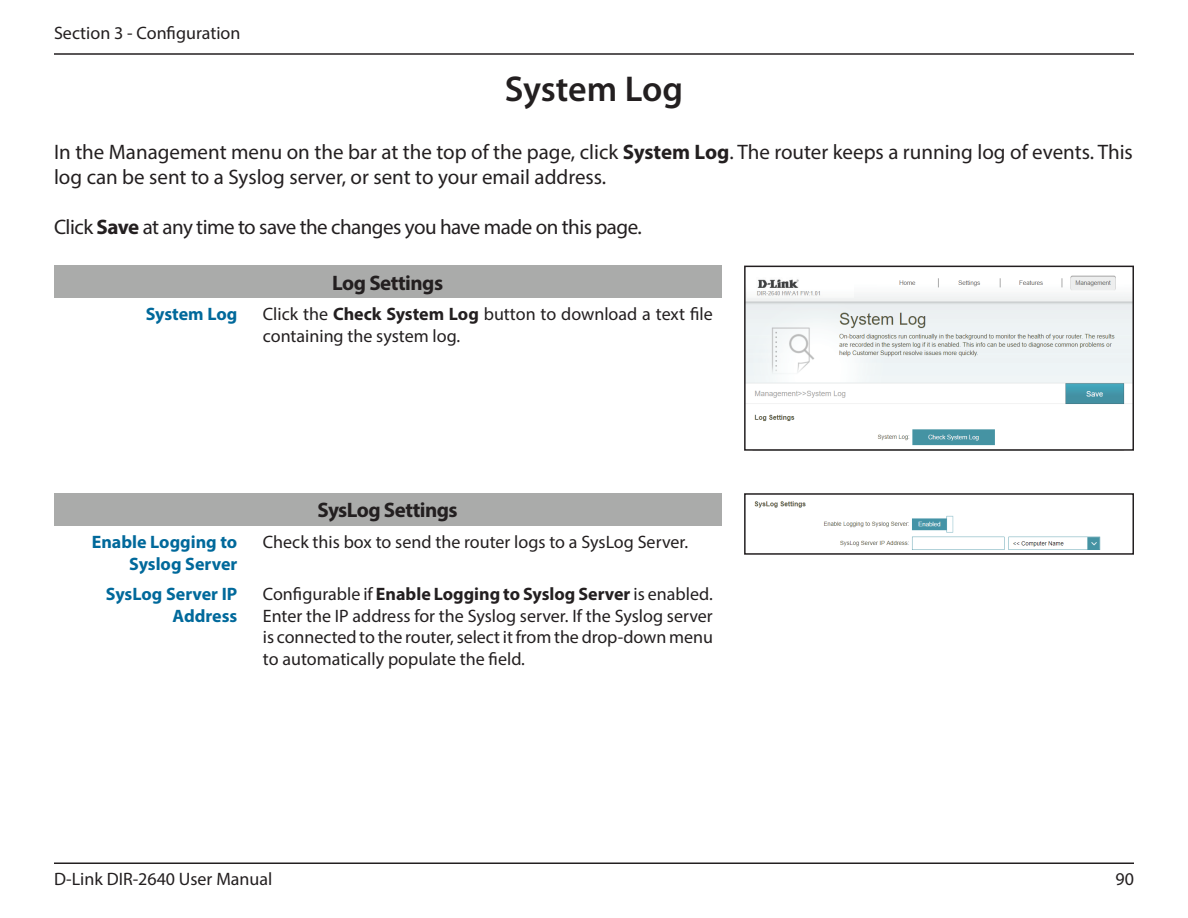
<style>
.page{position:relative;width:1188px;height:918px;background:#fff}
.page>*{position:absolute;margin:0;border:0;box-sizing:border-box;transform-origin:0 0}
.t1{font:600 36px "Myriad Pro";letter-spacing:-.005em;color:#231f20}
.t2{font:21px/25.2px "Myriad Pro";color:#231f20}
.t3{font:21px "Myriad Pro";letter-spacing:-.025em;color:#231f20}
.t4{font:700 21px "Myriad Pro";letter-spacing:-.025em;color:#231f20}
.t5{font:18px/21.6px "Myriad Pro";color:#231f20}
.t6{font:700 18px/21.6px "Myriad Pro";color:#00699b;text-align:right}
.s1{font-weight:700}
</style>
<div class="page">
<hr style="left:54px;top:53px;width:1080px;height:2px;background:#231f20">
<hr style="left:54px;top:862px;width:1080px;height:2px;background:#231f20">
<img style="left:747px;top:275px;width:384px;height:171px">
<div style="left:744px;top:266px;width:390px;height:185px;border:2px solid #231f20"></div>
<img style="left:754px;top:501px;width:347px;height:49px">
<div style="left:744px;top:493px;width:390px;height:62px;border:2px solid #231f20"></div>
<div style="left:54px;top:266px;width:667px;height:32px;background:#aaabaa"></div>
<div style="left:54px;top:493px;width:667px;height:33px;background:#aaabaa"></div>
<img style="left:748px;top:275px;width:106px;height:23px">
<p class="t5" style="left:54px;top:22px;width:188px">Section 3 - Configuration</p>
<h1 class="t1" style="left:505px;top:66px;width:180px">System Log</h1>
<p class="t2" style="left:54px;top:139px;width:1080px">In the Management menu on the bar at the top of the page, click <span class="s1">System Log</span>. The router keeps a running log of events. This log can be sent to a Syslog server, or sent to your email address.</p>
<p class="t3" style="left:54px;top:214px;width:589px">Click <span class="s1">Save</span> at any time to save the changes you have made on this page.</p>
<p class="t4" style="left:332px;top:269px;width:112px">Log Settings</p>
<p class="t6" style="left:146px;top:303px;width:93px">System Log</p>
<p class="t5" style="left:263px;top:303px;width:451px">Click the <span class="s1">Check System Log</span> button to download a text file containing the system log.</p>
<p class="t4" style="left:318px;top:497px;width:142px">SysLog Settings</p>
<p class="t6" style="left:92px;top:531px;width:147px">Enable Logging to<br>Syslog Server</p>
<p class="t5" style="left:263px;top:531px;width:427px">Check this box to send the router logs to a SysLog Server.</p>
<p class="t6" style="left:106px;top:583px;width:133px">SysLog Server IP<br>Address</p>
<p class="t5" style="left:263px;top:583px;width:452px;text-align:justify">Configurable if <span class="s1">Enable Logging to Syslog Server</span> is enabled.<br>Enter the IP address for the Syslog server. If the Syslog server is connected to the router, select it from the drop-down menu to automatically populate the field.</p>
<p class="t5" style="left:54px;top:868px;width:220px">D-Link DIR-2640 User Manual</p>
<p class="t5" style="left:1116px;top:868px;width:20px">90</p>
</div>
